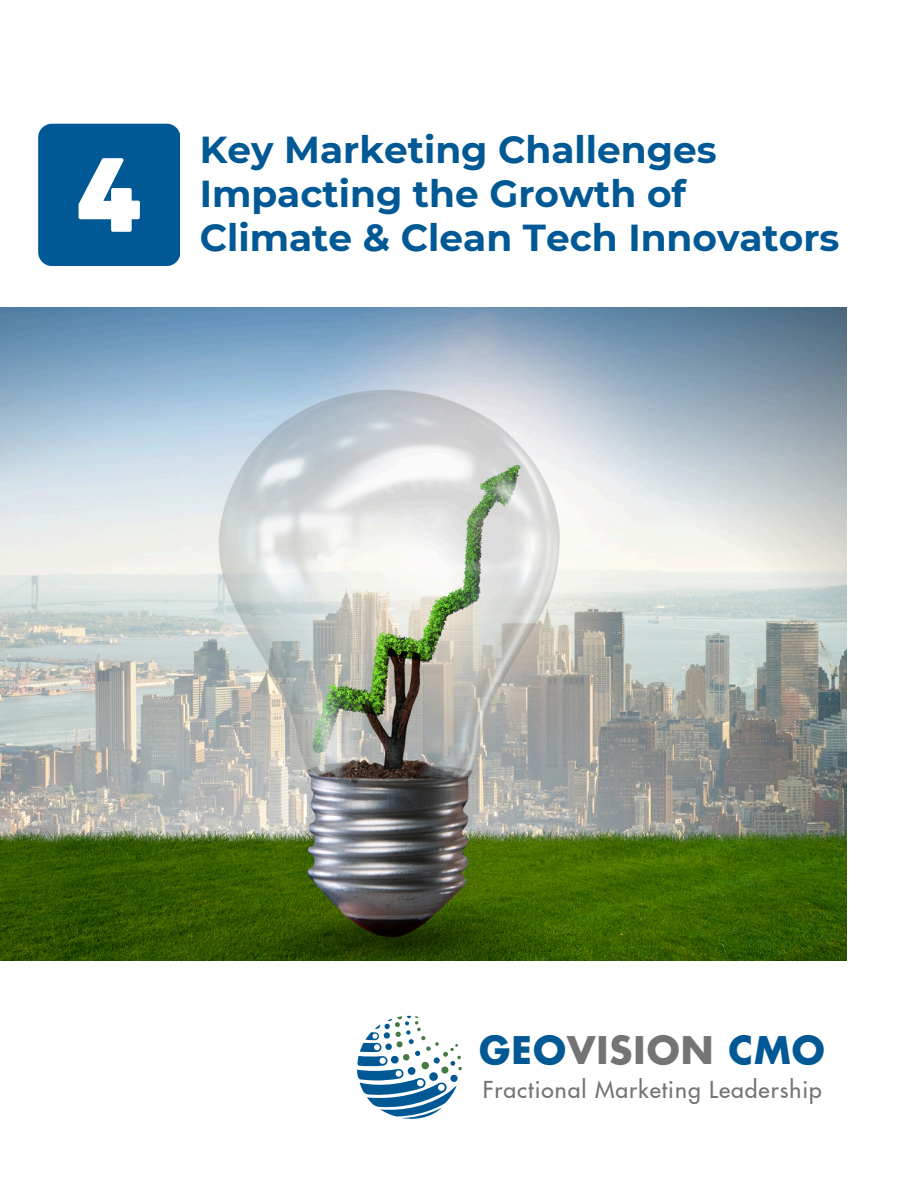
<style>
.page{position:relative;width:918px;height:1188px;background:#fff}
.page>*{position:absolute;margin:0;border:0;box-sizing:border-box;transform-origin:0 0}
.t1{font:700 37.5px/43.8px "Montserrat";color:#005994}
.t2{font:700 37.2px "Futura LT Pro";letter-spacing:.03em;color:#005994}
.t3{font:500 22.8px "Futura LT Pro";letter-spacing:.045em;color:#747474}
.s1{color:#747474}
</style>
<div class="page">
<img style="left:0;top:307px;width:847px;height:654px">
<svg style="left:357px;top:1016px;width:105px;height:103px"></svg>
<svg style="left:38px;top:124px;width:142px;height:141px"></svg>
<p class="t1" style="left:200px;top:127px;width:641px">Key Marketing Challenges<br>Impacting the Growth of<br>Climate &amp; Clean Tech Innovators</p>
<p class="t2" style="left:479px;top:1033px;width:347px">GEO<span class="s1">VISION</span> CMO</p>
<h2 class="t3" style="left:483px;top:1079px;width:341px">Fractional Marketing Leadership</h2>
</div>
